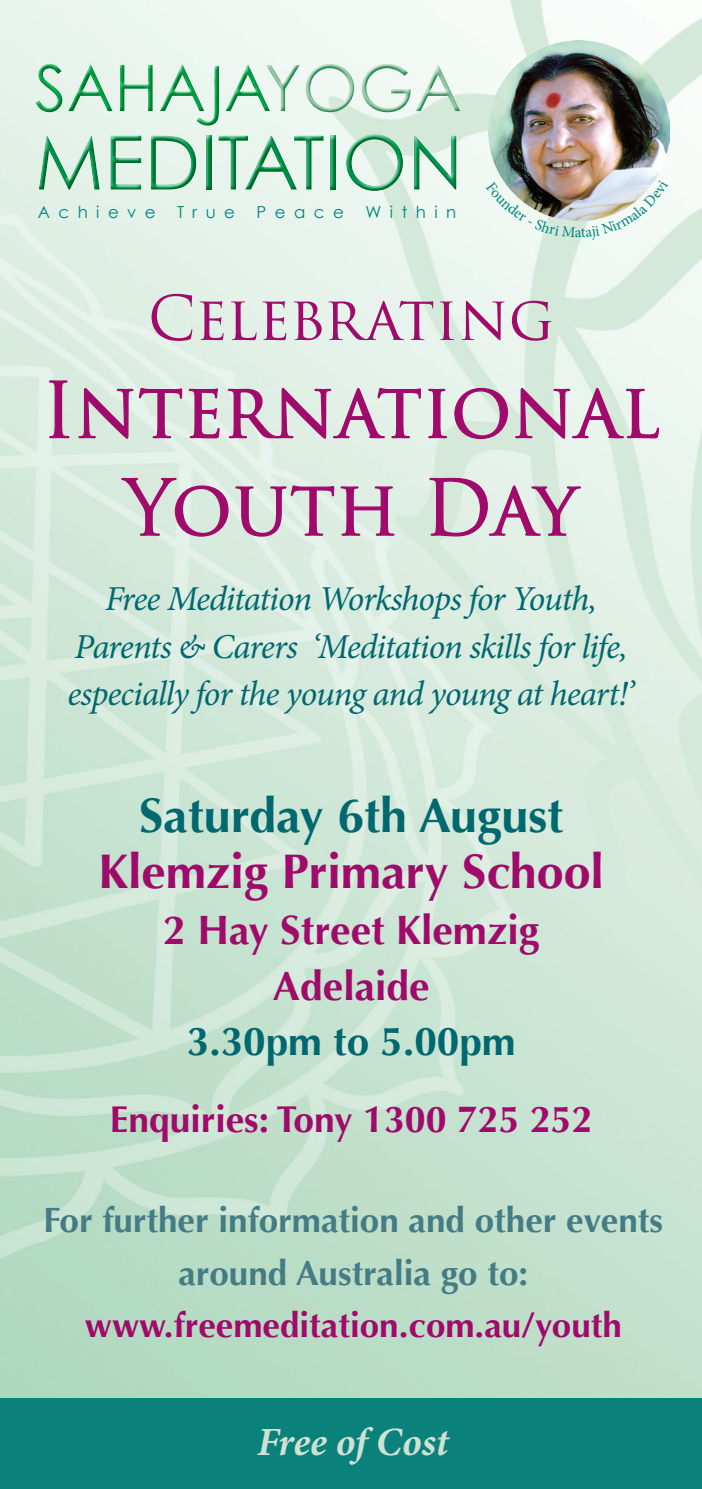
<style>
.page{position:relative;width:702px;height:1489px;background:#fff}
.page>*{position:absolute;margin:0;border:0;box-sizing:border-box;transform-origin:0 0}
.t1{font:75.25px "Century Gothic";color:#00944e}
.t2{font:75px/97.5px "Trajan Pro 3";letter-spacing:-.005em;color:#a00a6b;text-align:center}
.t3{font:64.5px "Century Gothic";color:#03a74c}
.t4{font:60px "Trajan Pro 3";letter-spacing:-.01em;color:#a00a6b}
.t5{font:700 48.5px "Optima";color:#a00a6b}
.t6{font:700 48.5px "Optima";color:#01686f}
.t7{font:700 41px/55.8px "Optima";color:#a00a6b;text-align:center}
.t8{font:700 40.5px "Optima";color:#01686f}
.t9{font:italic 700 40px "Minion Pro";letter-spacing:-.005em;color:#cee2d3}
.t10{font:700 37.25px "Optima";color:#a00a6b}
.t11{font:italic 35px/47.5px "Minion Pro";letter-spacing:-.03em;color:#01686f;text-align:center}
.t12{font:700 35px/52.5px "Optima";color:#457c84;text-align:center}
.t13{font:700 35px "Optima";color:#a00a6b}
.t14{font:16.5px "Century Gothic";letter-spacing:.51em;color:#00857e}
.t15{font:15.25px "Minion Pro";color:#00857e}
.s1{color:#97c7a7}
.s2{font-size:37.5px}
</style>
<div class="page">
<div style="left:0;top:1398px;width:702px;height:90px;background:#0a817a"></div>
<img style="left:488px;top:40px;width:181px;height:180px">
<div style="left:32px;top:61px;width:433px;height:134px;background:#00944e;opacity:.75"></div>
<svg style="left:48px;top:379px;width:22px;height:60px"></svg>
<svg style="left:78px;top:382px;width:142px;height:57px;background:#d5d0d2"></svg>
<svg style="left:227px;top:387px;width:194px;height:52px;background:#d8d1d5"></svg>
<svg style="left:427px;top:388px;width:20px;height:51px"></svg>
<svg style="left:453px;top:387px;width:55px;height:53px;background:#d5d0d2"></svg>
<svg style="left:514px;top:387px;width:145px;height:52px;background:#d9d2d6"></svg>
<svg style="left:120px;top:477px;width:109px;height:60px;background:#d3d4d3"></svg>
<svg style="left:235px;top:484px;width:160px;height:54px;background:#d6d1d4"></svg>
<svg style="left:429px;top:476px;width:152px;height:61px;background:#d7d4d5"></svg>
<img style="left:486px;top:181px;width:89px;height:56px">
<svg style="left:581px;top:180px;width:87px;height:60px"></svg>
<h3 class="t3" style="left:34px;top:48px;width:429px">SAHA AJ <span class="s1">YOGA</span></h3>
<h1 class="t1" style="left:35px;top:116px;width:430px">MEDITATION</h1>
<p class="t14" style="left:38px;top:202px;width:119px">Achieve</p>
<p class="t14" style="left:177px;top:202px;width:59px">True</p>
<p class="t14" style="left:256px;top:202px;width:89px">Peace</p>
<p class="t14" style="left:365px;top:202px;width:92px">Within</p>
<h3 class="t4" style="left:148px;top:277px;width:408px">Celebrating</h3>
<p class="t15" style="left:574px;top:222px;width:8px">a</p>
<h2 class="t2" style="left:42px;top:365px;width:619px">International<br>Youth Day</h2>
<p class="t11" style="left:67px;top:575px;width:568px">Free Meditation Workshops for Youth,<br>Parents &amp; Carers ‘Meditation skills for life, especially for the young and young at heart!’</p>
<h3 class="t6" style="left:139px;top:787px;width:425px">Saturday 6th August</h3>
<h3 class="t5" style="left:98px;top:843px;width:507px">Klemzig Primary School</h3>
<p class="t7" style="left:163px;top:902px;width:377px">2 Hay Street Klemzig<br>Adelaide</p>
<p class="t8" style="left:187px;top:1017px;width:330px">3.30pm to 5.00pm</p>
<p class="t10" style="left:110px;top:1097px;width:484px">Enquiries: Tony <span class="s2">1300 725 252</span></p>
<p class="t12" style="left:44px;top:1194px;width:621px">For further information and other events around Australia go to:</p>
<p class="t13" style="left:85px;top:1304px;width:538px">www.freemeditation.com.au/youth</p>
<p class="t9" style="left:257px;top:1413px;width:193px">Free of Cost</p>
</div>
